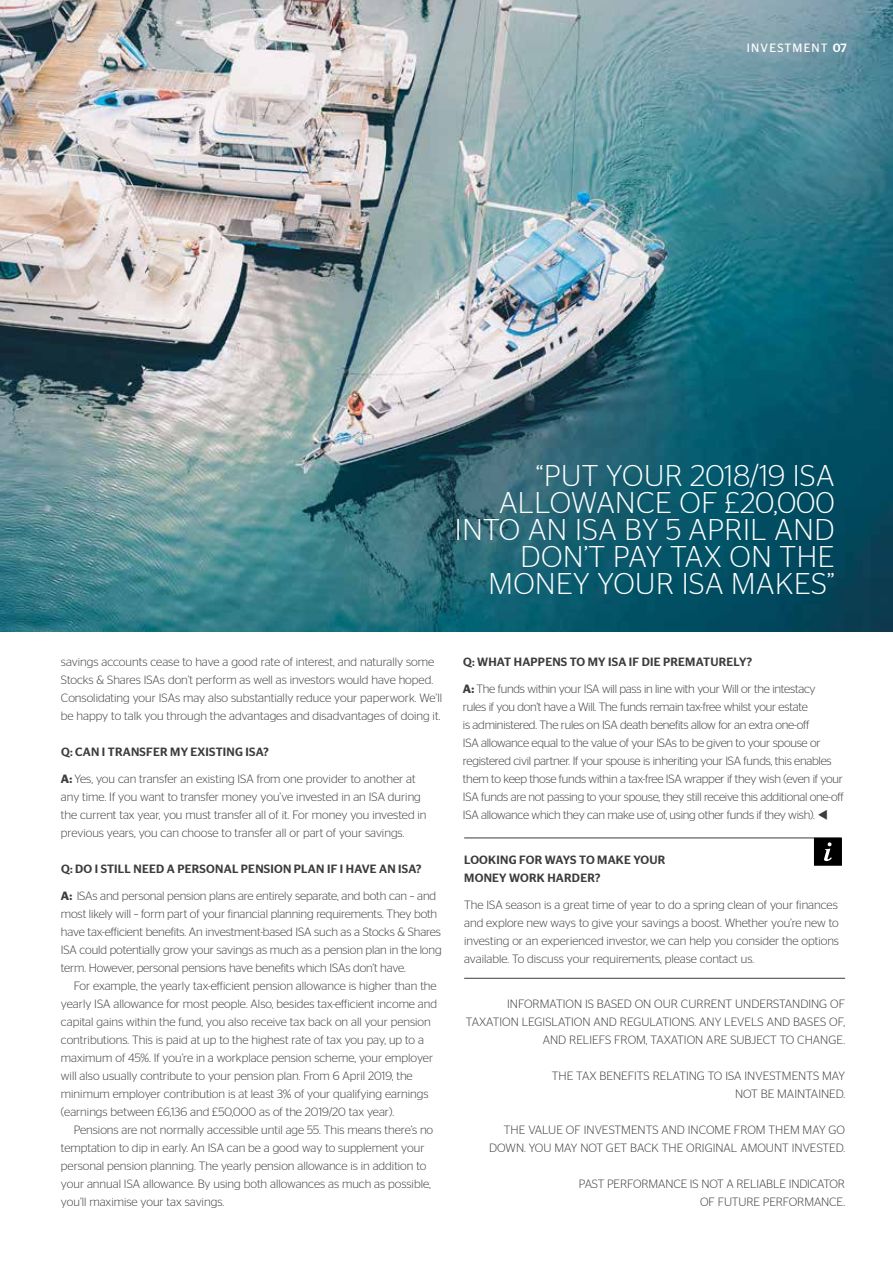
<style>
.page{position:relative;width:893px;height:1263px;background:#fff}
.page>*{position:absolute;margin:0;border:0;box-sizing:border-box;transform-origin:0 0}
.t1{font:300 30px/27px "Stag Sans";letter-spacing:.02em;color:#fff;text-align:right}
.t2{font:300 12px/18px "Stag Sans";color:#3c3c3b}
.t3{font:300 12px/18px "Stag Sans";letter-spacing:-.02em;color:#3c3c3b}
.t4{font:500 12px/18px "Stag Sans";letter-spacing:.02em;color:#3c3c3b}
.t5{font:12px "Stag Sans";letter-spacing:.1em;color:#fff}
.s1{font-weight:500}
.s2{font-weight:600}
</style>
<div class="page">
<img style="left:0;top:0;width:893px;height:631px">
<hr style="left:464px;top:838px;width:377px;height:1px;background:#3c3c3b">
<hr style="left:464px;top:978px;width:381px;height:1px;background:#3c3c3b">
<svg style="left:814px;top:838px;width:28px;height:28px"></svg>
<p class="t5" style="left:747px;top:41px;width:101px">INVESTMENT <span class="s1">07</span></p>
<h1 class="t1" style="left:455px;top:462px;width:381px">“PUT YOUR 2018/19 ISA<br>ALLOWANCE OF £20,000<br>INTO AN ISA BY 5 APRIL AND<br>DON’T PAY TAX ON THE<br>MONEY YOUR ISA MAKES”</h1>
<p class="t2" style="left:61px;top:653px;width:383px">savings accounts cease to have a good rate of interest, and naturally some Stocks &amp; Shares ISAs don’t perform as well as investors would have hoped.<br>Consolidating your ISAs may also substantially reduce your paperwork. We’ll be happy to talk you through the advantages and disadvantages of doing it.</p>
<p class="t4" style="left:61px;top:743px;width:209px">Q: CAN I TRANSFER MY EXISTING ISA?</p>
<p class="t2" style="left:61px;top:770px;width:367px"><span class="s2">A:</span> Yes, you can transfer an existing ISA from one provider to another at any time. If you want to transfer money you’ve invested in an ISA during the current tax year, you must transfer all of it. For money you invested in previous years, you can choose to transfer all or part of your savings.</p>
<p class="t4" style="left:61px;top:860px;width:362px">Q: DO I STILL NEED A PERSONAL PENSION PLAN IF I HAVE AN ISA?</p>
<p class="t2" style="left:61px;top:887px;width:382px"><span class="s2">A:</span> ISAs and personal pension plans are entirely separate, and both can – and most likely will – form part of your financial planning requirements. They both have tax-efficient benefits. An investment-based ISA such as a Stocks &amp; Shares ISA could potentially grow your savings as much as a pension plan in the long term. However, personal pensions have benefits which ISAs don’t have.</p>
<p class="t2" style="left:61px;top:977px;width:378px;text-indent:13px">For example, the yearly tax-efficient pension allowance is higher than the yearly ISA allowance for most people. Also, besides tax-efficient income and capital gains within the fund, you also receive tax back on all your pension contributions. This is paid at up to the highest rate of tax you pay, up to a maximum of 45%. If you’re in a workplace pension scheme, your employer will also usually contribute to your pension plan. From 6 April 2019, the minimum employer contribution is at least 3% of your qualifying earnings (earnings between £6,136 and £50,000 as of the 2019/20 tax year).</p>
<p class="t2" style="left:61px;top:1121px;width:374px;text-indent:13px">Pensions are not normally accessible until age 55. This means there’s no temptation to dip in early. An ISA can be a good way to supplement your personal pension planning. The yearly pension allowance is in addition to your annual ISA allowance. By using both allowances as much as possible, you’ll maximise your tax savings.</p>
<p class="t4" style="left:463px;top:653px;width:291px">Q: WHAT HAPPENS TO MY ISA IF DIE PREMATURELY?</p>
<p class="t3" style="left:463px;top:680px;width:382px"><span class="s2">A:</span> The funds within your ISA will pass in line with your Will or the intestacy<br>rules if you don’t have a Will. The funds remain tax-free whilst your estate<br>is administered. The rules on ISA death benefits allow for an extra one-off<br>ISA allowance equal to the value of your ISAs to be given to your spouse or registered civil partner. If your spouse is inheriting your ISA funds, this enables them to keep those funds within a tax-free ISA wrapper if they wish (even if your ISA funds are not passing to your spouse, they still receive this additional one-off ISA allowance which they can make use of, using other funds if they wish). ▼</p>
<p class="t4" style="left:464px;top:851px;width:203px">LOOKING FOR WAYS TO MAKE YOUR<br>MONEY WORK HARDER?</p>
<p class="t2" style="left:464px;top:896px;width:376px;text-align:justify">The ISA season is a great time of year to do a spring clean of your finances and explore new ways to give your savings a boost. Whether you’re new to investing or an experienced investor, we can help you consider the options available. To discuss your requirements, please contact us.</p>
<p class="t2" style="left:466px;top:995px;width:381px;text-align:right">INFORMATION IS BASED ON OUR CURRENT UNDERSTANDING OF<br>TAXATION LEGISLATION AND REGULATIONS. ANY LEVELS AND BASES OF,<br>AND RELIEFS FROM, TAXATION ARE SUBJECT TO CHANGE.</p>
<p class="t2" style="left:552px;top:1067px;width:295px;text-align:right">THE TAX BENEFITS RELATING TO ISA INVESTMENTS MAY<br>NOT BE MAINTAINED.</p>
<p class="t2" style="left:489px;top:1121px;width:357px;text-align:right">THE VALUE OF INVESTMENTS AND INCOME FROM THEM MAY GO<br>DOWN. YOU MAY NOT GET BACK THE ORIGINAL AMOUNT INVESTED.</p>
<p class="t2" style="left:579px;top:1175px;width:268px;text-align:right">PAST PERFORMANCE IS NOT A RELIABLE INDICATOR<br>OF FUTURE PERFORMANCE.</p>
</div>
